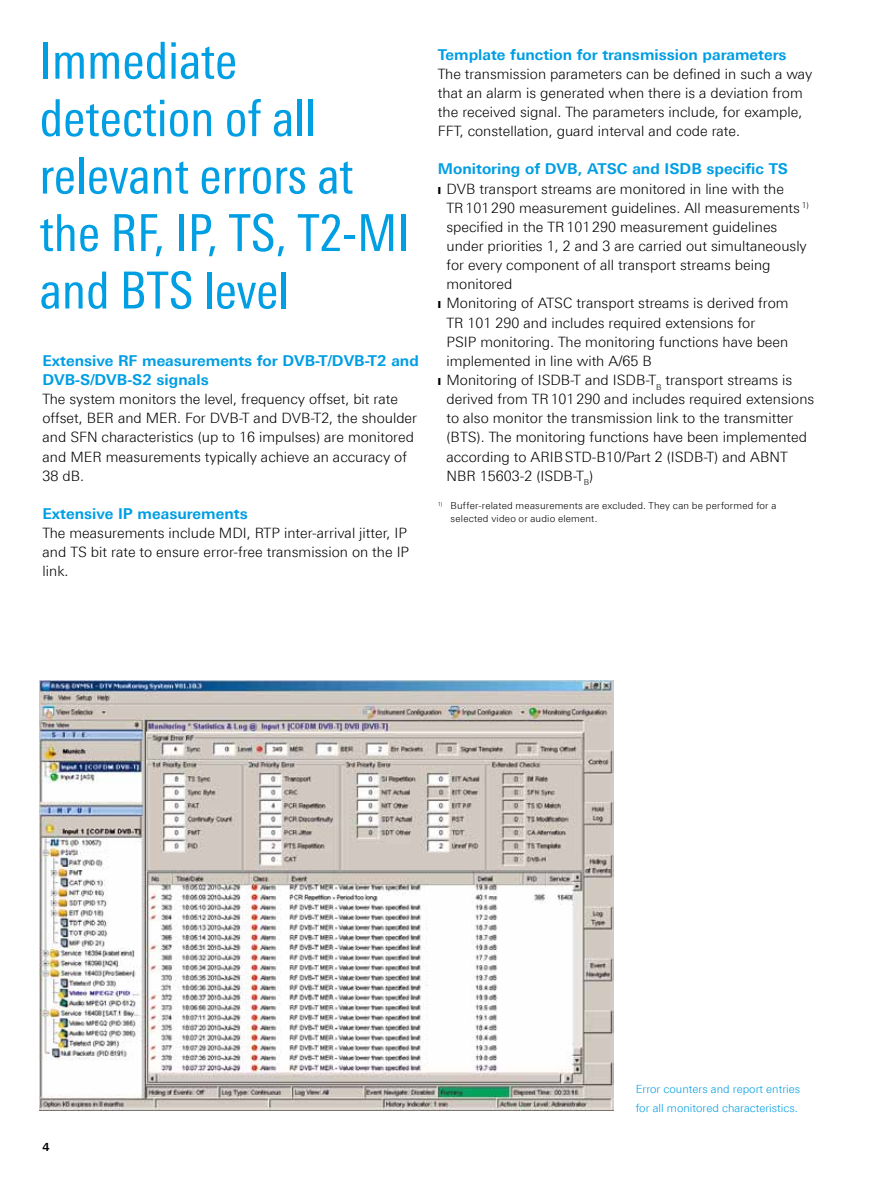
<style>
.page{position:relative;width:893px;height:1191px;background:#fff}
.page>*{position:absolute;margin:0;border:0;box-sizing:border-box;transform-origin:0 0}
.t1{font:51px/57.4px "Linotype Univers 420 Cn";color:#009ee3}
.t2{font:700 15px/19.2px "Linotype Univers 630";color:#009ee3}
.t3{font:300 14.25px/19.2px "Linotype Univers 330";color:#000}
.t4{font:300 11.25px/19.2px "Linotype Univers 330";color:#009ee3}
.t5{font:700 11.25px "Linotype Univers 630";color:#000}
.t6{font:300 9.75px/13.5px "Linotype Univers 330";letter-spacing:.02em;color:#000}
</style>
<div class="page">
<img style="left:40px;top:680px;width:574px;height:430px">
<h1 class="t1" style="left:40px;top:32px;width:372px">Immediate detection of all relevant errors at the RF, IP, TS, T2-MI and BTS level</h1>
<p class="t2" style="left:43px;top:351px;width:378px">Extensive RF measurements for DVB-T/DVB-T2 and<br>DVB‑S/DVB‑S2 signals</p>
<p class="t3" style="left:43px;top:389px;width:376px">The system monitors the level, frequency offset, bit rate offset, BER and MER. For DVB-T and DVB-T2, the shoulder and SFN characteristics (up to 16 impulses) are monitored and MER measurements typically achieve an accuracy of 38 dB.</p>
<p class="t2" style="left:43px;top:504px;width:207px">Extensive IP measurements</p>
<p class="t3" style="left:43px;top:523px;width:368px">The measurements include MDI, RTP inter-arrival jitter, IP and TS bit rate to ensure error-free transmission on the IP link.</p>
<p class="t2" style="left:438px;top:44px;width:350px">Template function for transmission parameters</p>
<p class="t3" style="left:438px;top:64px;width:376px">The transmission parameters can be defined in such a way that an alarm is generated when there is a deviation from the received signal. The parameters include, for example, FFT, constellation, guard interval and code rate.</p>
<p class="t2" style="left:438px;top:159px;width:352px">Monitoring of DVB, ATSC and ISDB specific TS</p>
<p class="t3" style="left:438px;top:179px;width:347px">❙ DVB transport streams are monitored in line with the</p>
<p class="t3" style="left:446px;top:198px;width:364px">TR101290 measurement guidelines. All measurements <sup>1)</sup></p>
<p class="t3" style="left:446px;top:217px;width:332px">specified in the TR101290 measurement guidelines</p>
<p class="t3" style="left:446px;top:236px;width:362px">under priorities 1, 2 and 3 are carried out simultaneously</p>
<p class="t3" style="left:446px;top:255px;width:326px">for every component of all transport streams being</p>
<p class="t3" style="left:446px;top:274px;width:67px">monitored</p>
<p class="t3" style="left:438px;top:293px;width:352px">❙ Monitoring of ATSC transport streams is derived from</p>
<p class="t3" style="left:446px;top:313px;width:310px">TR 101 290 and includes required extensions for</p>
<p class="t3" style="left:446px;top:332px;width:343px">PSIP monitoring. The monitoring functions have been</p>
<p class="t3" style="left:446px;top:351px;width:207px">implemented in line with A/65 B</p>
<p class="t3" style="left:438px;top:370px;width:356px">❙ Monitoring of ISDB-T and ISDB-T<sub>B</sub> transport streams is</p>
<p class="t3" style="left:446px;top:389px;width:369px">derived from TR101290 and includes required extensions</p>
<p class="t3" style="left:446px;top:408px;width:348px">to also monitor the transmission link to the transmitter</p>
<p class="t3" style="left:446px;top:427px;width:362px">(BTS). The monitoring functions have been implemented</p>
<p class="t3" style="left:446px;top:447px;width:343px">according to ARIBSTD-B10/Part 2 (ISDB‑T) and ABNT</p>
<p class="t3" style="left:446px;top:466px;width:148px">NBR 15603-2 (ISDB-T<sub>B</sub>)</p>
<p class="t6" style="left:451px;top:498px;width:327px;text-indent:-13px"><sup>1)</sup> Buffer-related measurements are excluded. They can be performed for a selected video or audio element.</p>
<p class="t5" style="left:43px;top:1139px;width:9px">4</p>
<p class="t4" style="left:636px;top:1079px;width:166px">Error counters and report entries for all monitored characteristics.</p>
</div>
